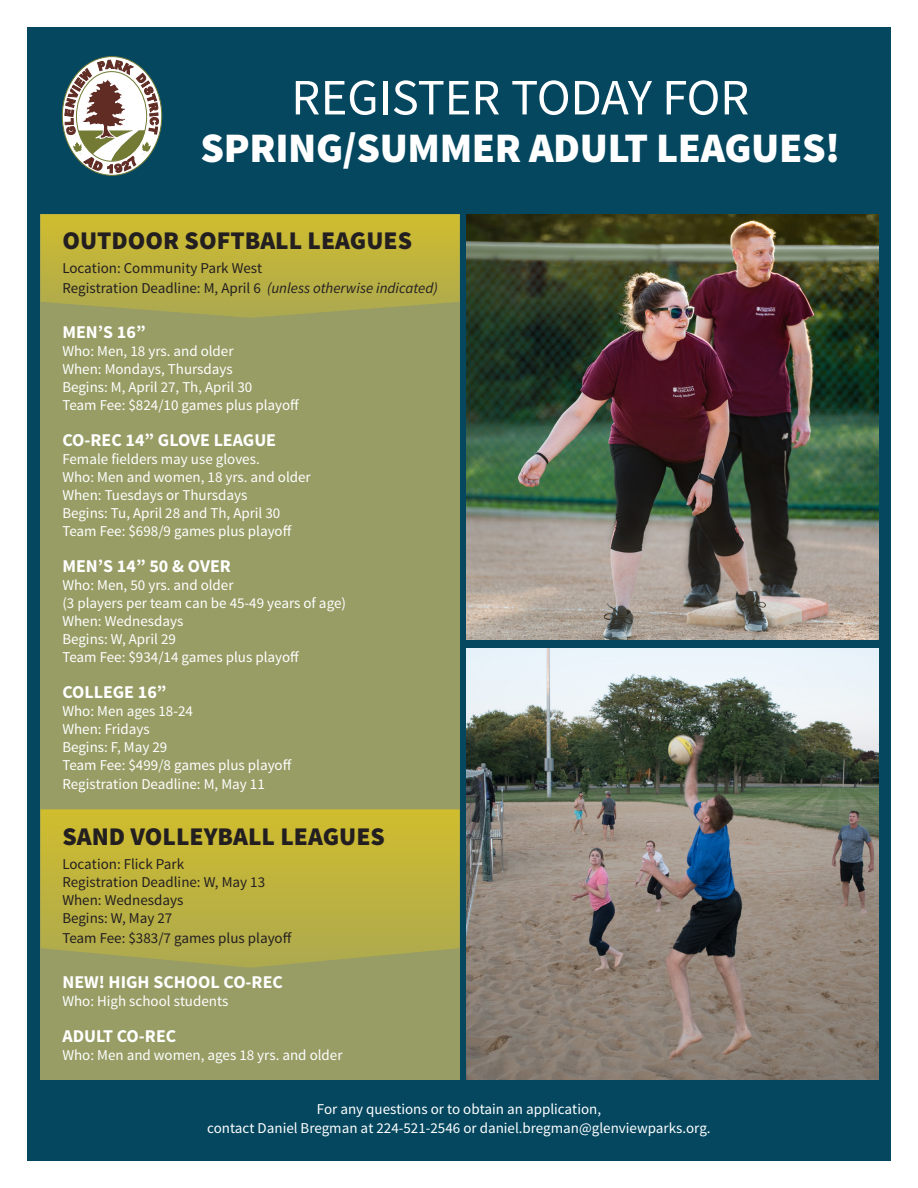
<style>
.page{position:relative;width:918px;height:1188px;background:#fff}
.page>*{position:absolute;margin:0;border:0;box-sizing:border-box;transform-origin:0 0}
.t1{font:51px "Source Sans Pro";color:#fff}
.t2{font:900 42px "Source Sans Pro";letter-spacing:-.01em;color:#fff}
.t3{font:900 25.5px "Source Sans Pro";color:#231f20}
.t4{font:700 18px "Source Sans Pro";color:#fff}
.t5{font:15px/19.5px "Source Sans Pro";color:#fff;text-align:center}
.t6{font:15px/18px "Source Sans Pro";color:#231f20}
.s1{font-style:italic}
</style>
<div class="page">
<div style="left:27px;top:27px;width:864px;height:1134px;background:#04475f"></div>
<img style="left:467px;top:214px;width:412px;height:426px">
<img style="left:467px;top:648px;width:412px;height:432px">
<div style="left:41px;top:214px;width:419px;height:866px;background:#979d65"></div>
<svg style="left:41px;top:214px;width:419px;height:104px;background:#bbb140"></svg>
<svg style="left:64px;top:60px;width:95px;height:113px;background:#9f9d96"></svg>
<svg style="left:41px;top:809px;width:419px;height:159px;background:#bcb13f"></svg>
<p class="t1" style="left:291px;top:66px;width:460px">REGISTER TODAY FOR</p>
<p class="t2" style="left:201px;top:121px;width:641px">SPRING/SUMMER ADULT LEAGUES!</p>
<p class="t3" style="left:62px;top:224px;width:351px">OUTDOOR SOFTBALL LEAGUES</p>
<p class="t6" style="left:62px;top:259px;width:377px;line-height:19.5px">Location: Community Park West<br>Registration Deadline: M, April 6 <span class="s1">(unless otherwise indicated)</span></p>
<p class="t4" style="left:62px;top:320px;width:85px">MEN’S 16”</p>
<p class="t5" style="left:62px;top:341px;width:173px">Who: Men, 18 yrs. and older</p>
<p class="t5" style="left:62px;top:359px;width:172px">When: Mondays, Thursdays</p>
<p class="t5" style="left:62px;top:377px;width:191px">Begins: M, April 27, Th, April 30</p>
<p class="t5" style="left:62px;top:395px;width:238px">Team Fee: $824/10 games plus playoff</p>
<p class="t4" style="left:62px;top:428px;width:215px">CO-REC 14” GLOVE LEAGUE</p>
<p class="t5" style="left:62px;top:449px;width:199px">Female fielders may use gloves.</p>
<p class="t5" style="left:62px;top:467px;width:250px">Who: Men and women, 18 yrs. and older</p>
<p class="t5" style="left:62px;top:485px;width:187px">When: Tuesdays or Thursdays</p>
<p class="t5" style="left:62px;top:503px;width:220px">Begins: Tu, April 28 and Th, April 30</p>
<p class="t5" style="left:62px;top:521px;width:231px">Team Fee: $698/9 games plus playoff</p>
<p class="t4" style="left:62px;top:554px;width:170px">MEN’S 14” 50 &amp; OVER</p>
<p class="t5" style="left:62px;top:575px;width:173px">Who: Men, 50 yrs. and older</p>
<p class="t5" style="left:62px;top:593px;width:285px">(3 players per team can be 45-49 years of age)</p>
<p class="t5" style="left:62px;top:611px;width:122px">When: Wednesdays</p>
<p class="t5" style="left:62px;top:629px;width:115px">Begins: W, April 29</p>
<p class="t5" style="left:62px;top:647px;width:238px">Team Fee: $934/14 games plus playoff</p>
<p class="t4" style="left:62px;top:680px;width:106px">COLLEGE 16”</p>
<p class="t5" style="left:62px;top:701px;width:132px">Who: Men ages 18-24</p>
<p class="t5" style="left:62px;top:719px;width:89px">When: Fridays</p>
<p class="t5" style="left:62px;top:737px;width:107px">Begins: F, May 29</p>
<p class="t5" style="left:62px;top:755px;width:231px">Team Fee: $499/8 games plus playoff</p>
<p class="t5" style="left:62px;top:775px;width:204px">Registration Deadline: M, May 11</p>
<p class="t3" style="left:62px;top:820px;width:324px">SAND VOLLEYBALL LEAGUES</p>
<p class="t6" style="left:62px;top:856px;width:204px">Location: Flick Park<br>Registration Deadline: W, May 13<br>When: Wednesdays<br>Begins: W, May 27</p>
<p class="t6" style="left:62px;top:929px;width:231px">Team Fee: $383/7 games plus playoff</p>
<p class="t4" style="left:62px;top:970px;width:222px">NEW! HIGH SCHOOL CO-REC</p>
<p class="t5" style="left:62px;top:992px;width:168px">Who: High school students</p>
<p class="t4" style="left:62px;top:1024px;width:115px">ADULT CO-REC</p>
<p class="t5" style="left:62px;top:1046px;width:282px">Who: Men and women, ages 18 yrs. and older</p>
<p class="t5" style="left:207px;top:1099px;width:505px">For any questions or to obtain an application,<br>contact Daniel Bregman at 224-521-2546 or daniel.bregman@glenviewparks.org.</p>
</div>
